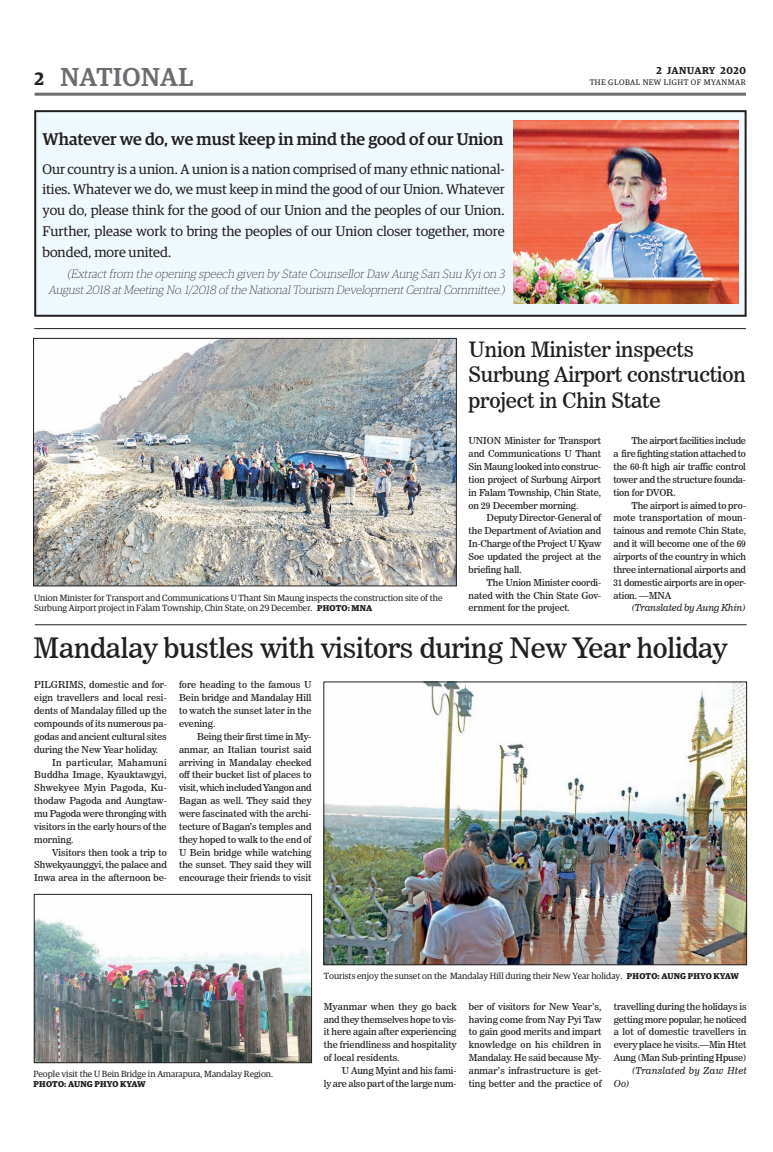
<style>
.page{position:relative;width:773px;height:1152px;background:#fff}
.page>*{position:absolute;margin:0;border:0;box-sizing:border-box;transform-origin:0 0}
._2_Clm_Head{font:28px "News 706 BT Roman C";letter-spacing:-.01em;color:#231f20}
.t1{font:500 26px "Guardian Egyp";letter-spacing:.02em;color:#6c6d70}
._1_Clm_Head{font:21px/25.2px "News 706 BT Roman C";letter-spacing:-.01em;color:#231f20}
.t2{font:600 18px "Guardian Egyp";color:#231f20}
.t3{font:500 17px "Guardian Egyp";color:#231f20}
.t4{font:14px/20.8px "Guardian Egyp";color:#231f20;text-align:justify}
.t5{font:italic 100 12px/16.4px "Guardian Egyp";color:#231f20;text-align:right}
.t6{font:600 10px "Guardian Egyp";letter-spacing:.06em;color:#231f20}
._2nd_Body{font:9.5px/12.9px "News 706 BT Roman C";letter-spacing:-.005em;color:#231f20;text-align:justify}
.Normal_Para{font:9.5px/12.9px "News 706 BT Roman C";letter-spacing:-.01em;color:#231f20;text-align:justify}
._2nd_Body-2{font:9.5px "News 706 BT Italic C";letter-spacing:-.01em;color:#231f20}
._2nd_Body-3{font:9.5px "News 706 BT Italic C";letter-spacing:.02em;color:#231f20}
.t7{font:9px/10.8px "Guardian Egyp";color:#231f20}
.t8{font:700 8.5px "Guardian Egyp";letter-spacing:.02em;color:#231f20}
.t9{font:8px "Guardian Egyp";letter-spacing:.06em;color:#231f20}
.s1{font-weight:700;font-size:8.5px}
</style>
<div class="page">
<hr style="left:35px;top:93px;width:711px;height:3px;background:#6c6d70">
<div style="left:34px;top:110px;width:712px;height:207px;background:#f0f9fd;border:2px solid #231f20"></div>
<img style="left:514px;top:120px;width:224px;height:184px">
<hr style="left:34px;top:328px;width:712px;height:1px;background:#231f20">
<hr style="left:35px;top:624px;width:711px;height:1px;background:#231f20">
<img style="left:35px;top:340px;width:419px;height:244px">
<div style="left:33px;top:338px;width:423px;height:248px;border:1px solid #231f20"></div>
<img style="left:326px;top:684px;width:418px;height:279px">
<div style="left:324px;top:682px;width:422px;height:283px;border:1px solid #231f20"></div>
<img style="left:36px;top:918px;width:274px;height:143px">
<div style="left:34px;top:894px;width:278px;height:169px;border:1px solid #231f20"></div>
<h3 class="t2" style="left:35px;top:65px;width:11px">2</h3>
<p class="t6" style="left:656px;top:63px;width:91px">2 JANUARY 2020</p>
<h2 class="t1" style="left:61px;top:59px;width:134px">NATIONAL</h2>
<p class="t9" style="left:589px;top:77px;width:158px">THE GLOBAL NEW LIGHT OF MYANMAR</p>
<p class="t3" style="left:42px;top:126px;width:462px">Whatever we do, we must keep in mind the good of our Union</p>
<p class="t4" style="left:42px;top:158px;width:463px">Our country is a union. A union is a nation comprised of many ethnic national&shy;ities. Whatever we do, we must keep in mind the good of our Union. Whatever you do, please think for the good of our Union and the peoples of our Union.<br>Further, please work to bring the peoples of our Union closer together, more bonded, more united.</p>
<p class="t5" style="left:49px;top:265px;width:460px">(Extractfrom the opening speech given by State CounsellorDaw Aung San Suu Kyion 3<br>August2018 atMeeting No.1/2018 of the NationalTourism DevelopmentCentralCommittee.)</p>
<p class="t7" style="left:34px;top:591px;width:410px">Union Minister for Transport and Communications U Thant Sin Maung inspects the construction site of the<br>Surbung Airport project in Falam Township, Chin State, on 29 December. <span class="s1">PHOTO: MNA</span></p>
<p class="_1_Clm_Head" style="left:468px;top:337px;width:279px">Union Minister inspects<br>Surbung Airport construction project in Chin State</p>
<p class="Normal_Para" style="left:468px;top:434px;width:134px">UNION Minister for Transport and Communications U Thant Sin Maung looked into construc&shy;tion project of Surbung Airport in Falam Township, Chin State, on 29 December morning.</p>
<p class="_2nd_Body" style="left:468px;top:511px;width:134px;text-indent:18px">Deputy Director-General of the Department of Aviation and In-Charge of the Project U Kyaw Soe updated the project at the briefing hall.</p>
<p class="_2nd_Body" style="left:468px;top:576px;width:134px;text-indent:18px">The Union Minister coordi&shy;nated with the Chin State Gov&shy;ernment for the project.</p>
<p class="_2nd_Body" style="left:613px;top:434px;width:134px;text-indent:18px">The airport facilities include a fire fighting station attached to the 60-ft high air traffic control tower and the structure founda&shy;tion for DVOR.</p>
<p class="_2nd_Body" style="left:613px;top:499px;width:134px;text-indent:18px">The airport is aimed to pro&shy;mote transportation of moun&shy;tainous and remote Chin State, and it will become one of the 69 airports of the country in which three international airports and 31 domestic airports are in oper&shy;ation. —MNA</p>
<p class="_2nd_Body-2" style="left:631px;top:602px;width:116px">(Translated by Aung Khin)</p>
<p class="_2_Clm_Head" style="left:34px;top:632px;width:695px">Mandalay bustles with visitors during New Year holiday</p>
<p class="Normal_Para" style="left:34px;top:679px;width:134px">PILGRIMS, domestic and for&shy;eign travellers and local resi&shy;dents of Mandalay filled up the compounds of its numerous pa&shy;godas and ancient cultural sites during the New Year holiday.</p>
<p class="_2nd_Body" style="left:34px;top:756px;width:134px;text-indent:18px">In particular, Mahamuni Buddha Image, Kyauktawgyi, Shwekyee Myin Pagoda, Ku&shy;thodaw Pagoda and Aungtaw&shy;mu Pagoda were thronging with visitors in the early hours of the morning.</p>
<p class="_2nd_Body" style="left:34px;top:846px;width:134px;text-indent:18px">Visitors then took a trip to Shwekyaunggyi, the palace and Inwa area in the afternoon be-</p>
<p class="_2nd_Body" style="left:179px;top:679px;width:134px">fore heading to the famous U Bein bridge and Mandalay Hill to watch the sunset later in the evening.</p>
<p class="_2nd_Body" style="left:179px;top:730px;width:134px;text-indent:18px">Being their first time in My&shy;anmar, an Italian tourist said arriving in Mandalay checked off their bucket list of places to visit, which included Yangon and Bagan as well. They said they were fascinated with the archi&shy;tecture of Bagan’s temples and they hoped to walk to the end of U Bein bridge while watching the sunset. They said they will encourage their friends to visit</p>
<p class="t7" style="left:34px;top:1068px;width:241px">People visit the U Bein Bridge in Amarapura, Mandalay Region.</p>
<p class="t8" style="left:34px;top:1077px;width:114px">PHOTO: AUNG PHYO KYAW</p>
<p class="t7" style="left:324px;top:970px;width:417px">Tourists enjoy the sunset on the Mandalay Hill during their New Year holiday. <span class="s1">PHOTO: AUNG PHYO KYAW</span></p>
<p class="_2nd_Body" style="left:324px;top:1000px;width:134px">Myanmar when they go back and they themselves hope to vis&shy;it here again after experiencing the friendliness and hospitality of local residents.</p>
<p class="_2nd_Body" style="left:324px;top:1064px;width:134px;text-align:right">U Aung Myint and his fami-<br>ly are also part of the large num-</p>
<p class="_2nd_Body" style="left:469px;top:1000px;width:134px">ber of visitors for New Year’s, having come from Nay Pyi Taw to gain good merits and impart knowledge on his children in Mandalay. He said because My&shy;anmar’s infrastructure is get&shy;ting better and the practice of</p>
<p class="_2nd_Body" style="left:614px;top:1000px;width:134px">travelling during the holidays is getting more popular, he noticed a lot of domestic travellers in every place he visits.—Min Htet Aung (Man Sub-printing Hpuse)</p>
<p class="_2nd_Body-3" style="left:632px;top:1065px;width:116px">(Translated by Zaw Htet</p>
<p class="_2nd_Body-2" style="left:614px;top:1078px;width:17px">Oo)</p>
</div>
